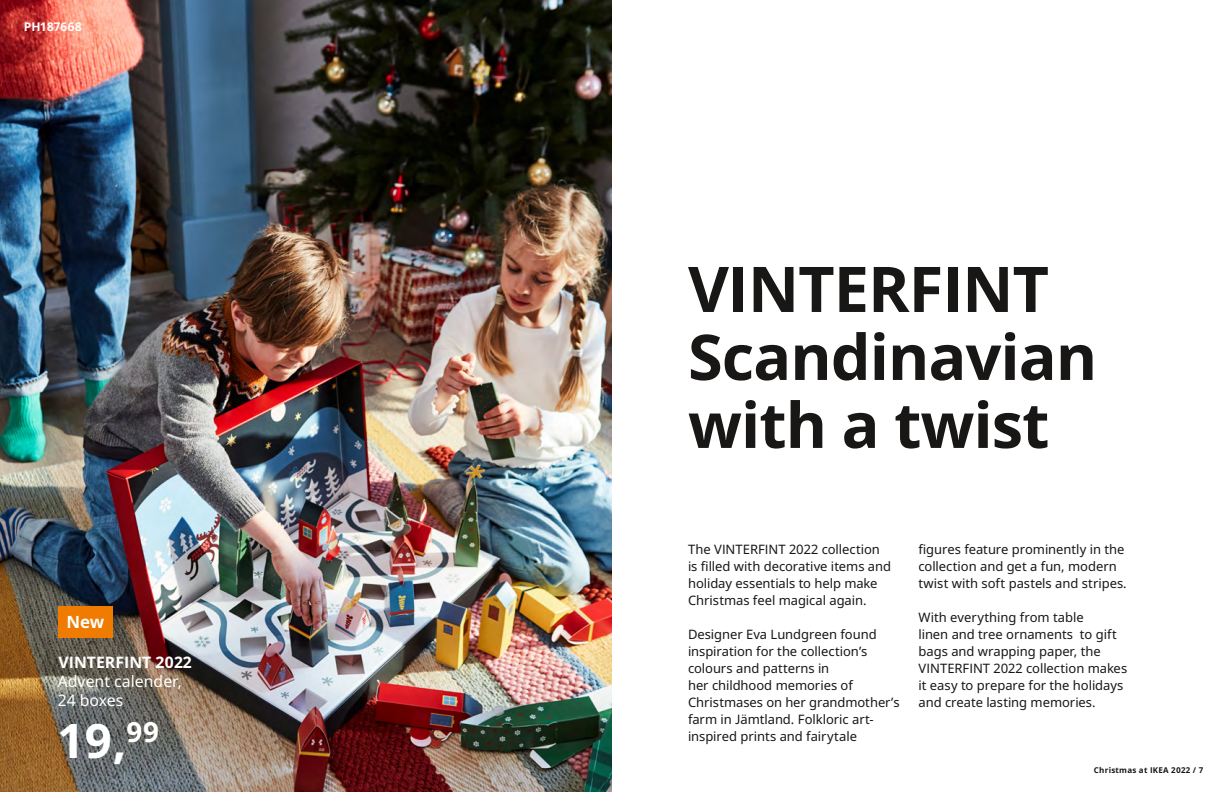
<style>
.page{position:relative;width:1224px;height:792px;background:#fff}
.page>*{position:absolute;margin:0;border:0;box-sizing:border-box;transform-origin:0 0}
.t1{font:700 63px/68px "Noto IKEA Latin";letter-spacing:-.015em;color:#181716}
.t2{font:700 47.6px "Noto IKEA Latin";color:#fff}
.t3{font:700 16.9px "Noto IKEA Latin";color:#fff}
.t4{font:15.9px/19px "Noto IKEA Latin";color:#fff}
.t5{font:700 15.9px "Noto IKEA Latin";color:#fff}
.t6{font:13px/17px "Noto IKEA Latin";letter-spacing:-.005em;color:#181716}
.t7{font:700 12px "Noto IKEA Latin";color:#fff}
.t8{font:700 8px "Noto IKEA Latin";letter-spacing:.03em;color:#181716}
</style>
<div class="page">
<img style="left:0;top:0;width:612px;height:792px">
<div style="left:59px;top:607px;width:54px;height:31px;background:#ef7c00"></div>
<p class="t7" style="left:24px;top:18px;width:60px">PH187668</p>
<p class="t3" style="left:66px;top:610px;width:39px">New</p>
<p class="t5" style="left:58px;top:651px;width:135px">VINTERFINT 2022</p>
<p class="t4" style="left:58px;top:672px;width:126px">Advent calender,<br>24 boxes</p>
<h2 class="t2" style="left:60px;top:707px;width:102px">19,<sup>99</sup></h2>
<h1 class="t1" style="left:688px;top:254px;width:411px">VINTERFINT<br>Scandinavian with a twist</h1>
<p class="t6" style="left:688px;top:541px;width:205px">The VINTERFINT 2022 collection is filled with decorative items and holiday essentials to help make<br>Christmas feel magical again.</p>
<p class="t6" style="left:688px;top:626px;width:213px">Designer Eva Lundgreen found inspiration for the collection’s colours and patterns in<br>her childhood memories of<br>Christmases on her grandmother’s farm in Jämtland. Folkloric art&shy;inspired prints and fairytale</p>
<p class="t6" style="left:919px;top:541px;width:210px">figures feature prominently in the collection and get a fun, modern twist with soft pastels and stripes.</p>
<p class="t6" style="left:919px;top:609px;width:210px">With everything from table<br>linen and tree ornaments to gift bags and wrapping paper, the<br>VINTERFINT 2022 collection makes it easy to prepare for the holidays and create lasting memories.</p>
<p class="t8" style="left:1094px;top:765px;width:111px">Christmas at IKEA 2022 / 7</p>
</div>
